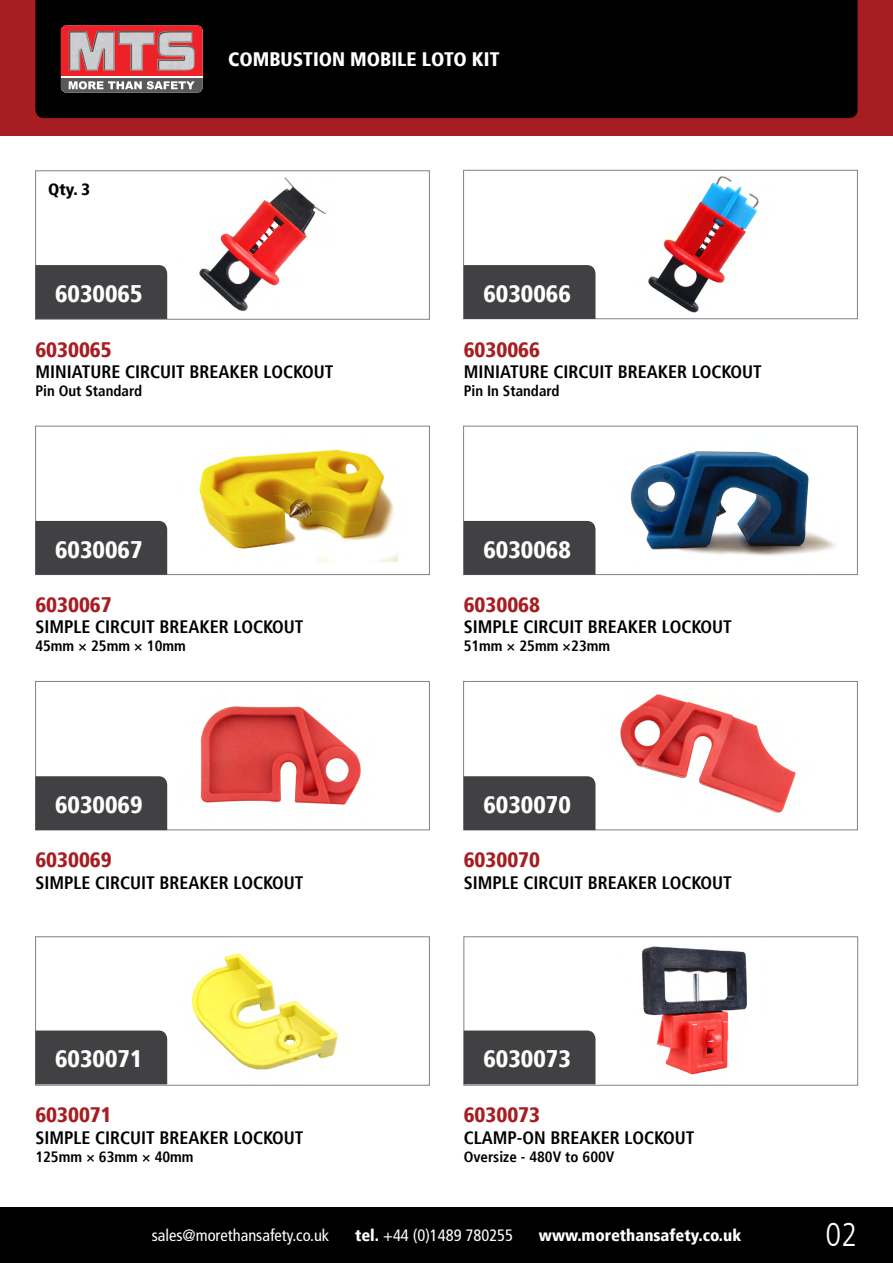
<style>
.page{position:relative;width:893px;height:1263px;background:#fff}
.page>*{position:absolute;margin:0;border:0;box-sizing:border-box;transform-origin:0 0}
.t1{font:300 condensed 33px "Frutiger LT";color:#fff}
.t2{font:900 condensed 24px "Frutiger";color:#fff}
.t3{font:900 condensed 21px "Frutiger";color:#a71e22}
.t4{font:900 condensed 19.5px "Frutiger";color:#fff}
.t5{font:700 condensed 18px "Frutiger";color:#000}
.t6{font:condensed 16.5px "Frutiger LT";color:#fff}
.t7{font:900 condensed 16.5px "Frutiger";color:#fff}
.t8{font:900 condensed 16.5px "Frutiger";color:#000}
.t9{font:700 condensed 15px "Frutiger";color:#000}
.s1{font-family:"Frutiger";font-weight:900}
</style>
<div class="page">
<div style="left:0;top:0;width:893px;height:136px;background:#a71e22"></div>
<div style="left:0;top:1208px;width:893px;height:55px;background:#000"></div>
<div style="left:35px;top:0;width:823px;height:118px;background:#000"></div>
<svg style="left:61px;top:26px;width:142px;height:67px;background:#b95255"></svg>
<img style="left:118px;top:31px;width:37px;height:40px">
<img style="left:157px;top:31px;width:38px;height:40px">
<img style="left:69px;top:31px;width:46px;height:40px">
<hr style="left:61px;top:76px;width:142px;height:2px;background:#fff">
<img style="left:630px;top:451px;width:206px;height:105px">
<div style="left:463px;top:426px;width:395px;height:149px;border:1px solid #808285"></div>
<img style="left:167px;top:177px;width:159px;height:140px">
<div style="left:35px;top:265px;width:132px;height:54px;background:#414042"></div>
<img style="left:595px;top:176px;width:164px;height:141px">
<div style="left:463px;top:170px;width:395px;height:149px;border:1px solid #808285"></div>
<div style="left:464px;top:265px;width:131px;height:54px;background:#414042"></div>
<img style="left:167px;top:449px;width:232px;height:124px">
<div style="left:35px;top:426px;width:395px;height:149px;border:1px solid #808285"></div>
<div style="left:35px;top:521px;width:132px;height:54px;background:#414042"></div>
<div style="left:464px;top:521px;width:131px;height:54px;background:#414042"></div>
<img style="left:167px;top:706px;width:194px;height:122px">
<div style="left:35px;top:681px;width:395px;height:149px;border:1px solid #808285"></div>
<div style="left:35px;top:776px;width:132px;height:54px;background:#414042"></div>
<img style="left:595px;top:694px;width:201px;height:134px">
<div style="left:463px;top:681px;width:395px;height:149px;border:1px solid #808285"></div>
<div style="left:464px;top:776px;width:131px;height:54px;background:#414042"></div>
<img style="left:167px;top:953px;width:171px;height:130px">
<div style="left:35px;top:936px;width:395px;height:149px;border:1px solid #808285"></div>
<div style="left:35px;top:1030px;width:132px;height:54px;background:#414042"></div>
<img style="left:595px;top:946px;width:152px;height:137px">
<div style="left:464px;top:936px;width:394px;height:149px;border:1px solid #808285"></div>
<div style="left:464px;top:1030px;width:131px;height:54px;background:#414042"></div>
<p class="t8" style="left:48px;top:180px;width:43px">Qty. 3</p>
<p class="t4" style="left:228px;top:48px;width:273px">COMBUSTION MOBILE LOTO KIT</p>
<h2 class="t2" style="left:55px;top:279px;width:89px">6030065</h2>
<h2 class="t2" style="left:483px;top:279px;width:89px">6030066</h2>
<p class="t3" style="left:35px;top:337px;width:78px">6030065</p>
<p class="t5" style="left:35px;top:361px;width:300px">MINIATURE CIRCUIT BREAKER LOCKOUT</p>
<p class="t9" style="left:35px;top:382px;width:108px">Pin Out Standard</p>
<p class="t3" style="left:464px;top:337px;width:78px">6030066</p>
<p class="t5" style="left:464px;top:361px;width:300px">MINIATURE CIRCUIT BREAKER LOCKOUT</p>
<p class="t9" style="left:464px;top:382px;width:98px">Pin In Standard</p>
<h2 class="t2" style="left:55px;top:535px;width:89px">6030067</h2>
<p class="t3" style="left:35px;top:592px;width:78px">6030067</p>
<p class="t5" style="left:35px;top:616px;width:270px">SIMPLE CIRCUIT BREAKER LOCKOUT</p>
<p class="t9" style="left:35px;top:637px;width:152px">45mm × 25mm × 10mm</p>
<h2 class="t2" style="left:55px;top:790px;width:89px">6030069</h2>
<p class="t3" style="left:35px;top:847px;width:78px">6030069</p>
<p class="t5" style="left:35px;top:872px;width:270px">SIMPLE CIRCUIT BREAKER LOCKOUT</p>
<h2 class="t2" style="left:55px;top:1044px;width:89px">6030071</h2>
<p class="t3" style="left:35px;top:1102px;width:78px">6030071</p>
<p class="t5" style="left:35px;top:1127px;width:270px">SIMPLE CIRCUIT BREAKER LOCKOUT</p>
<p class="t9" style="left:35px;top:1148px;width:160px">125mm × 63mm × 40mm</p>
<h2 class="t2" style="left:483px;top:535px;width:89px">6030068</h2>
<p class="t3" style="left:464px;top:592px;width:78px">6030068</p>
<p class="t5" style="left:464px;top:616px;width:270px">SIMPLE CIRCUIT BREAKER LOCKOUT</p>
<p class="t9" style="left:464px;top:637px;width:148px">51mm × 25mm ×23mm</p>
<h2 class="t2" style="left:483px;top:790px;width:89px">6030070</h2>
<p class="t3" style="left:464px;top:847px;width:78px">6030070</p>
<p class="t5" style="left:464px;top:872px;width:270px">SIMPLE CIRCUIT BREAKER LOCKOUT</p>
<h2 class="t2" style="left:483px;top:1044px;width:89px">6030073</h2>
<p class="t3" style="left:464px;top:1102px;width:78px">6030073</p>
<p class="t5" style="left:464px;top:1127px;width:232px">CLAMP-ON BREAKER LOCKOUT</p>
<p class="t9" style="left:464px;top:1148px;width:152px">Oversize - 480V to 600V</p>
<p class="t6" style="left:152px;top:1226px;width:179px">sales@morethansafety.co.uk</p>
<p class="t6" style="left:355px;top:1226px;width:160px"><span class="s1">tel.</span> +44 (0)1489 780255</p>
<p class="t7" style="left:539px;top:1225px;width:204px">www.morethansafety.co.uk</p>
<h1 class="t1" style="left:825px;top:1216px;width:33px">02</h1>
</div>
